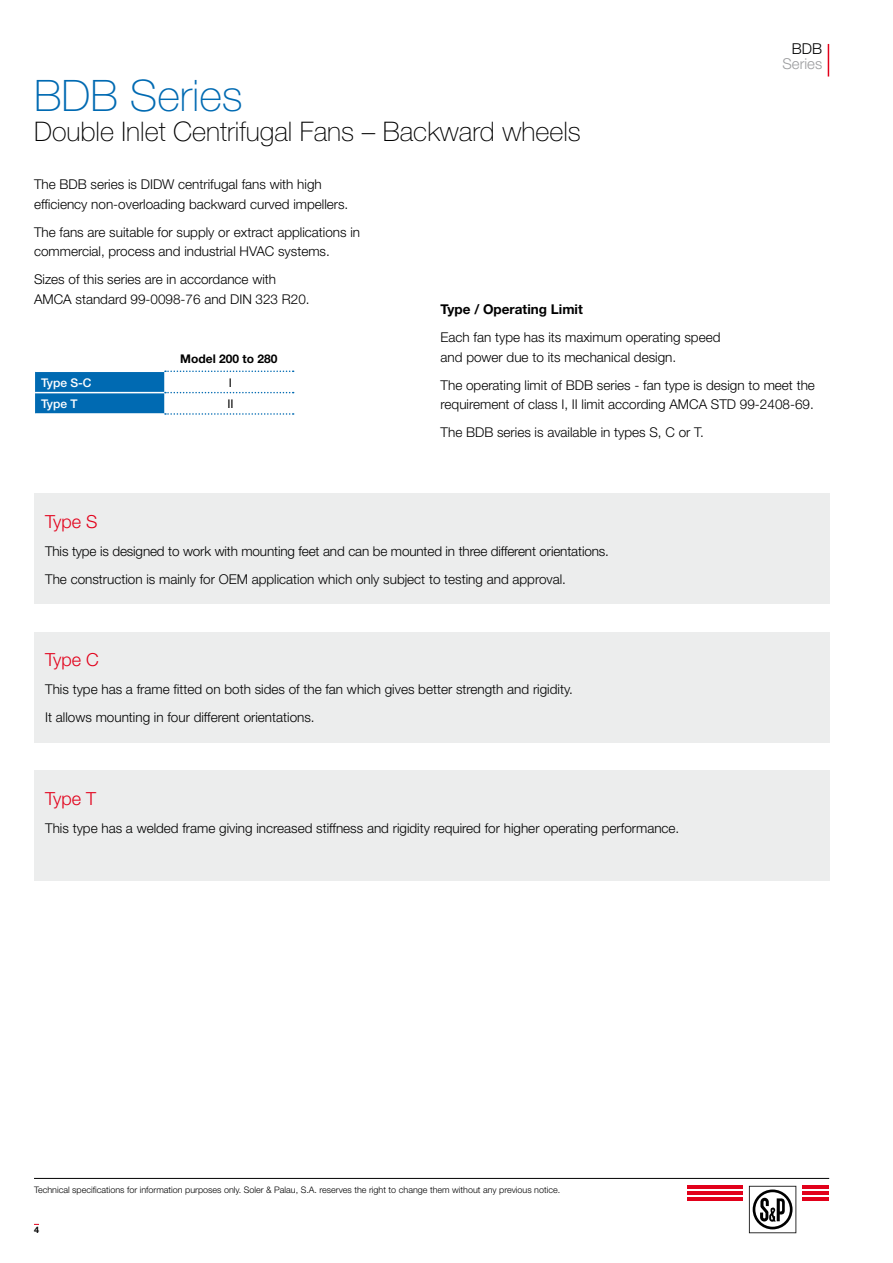
<style>
.page{position:relative;width:893px;height:1263px;background:#fff}
.page>*{position:absolute;margin:0;border:0;box-sizing:border-box;transform-origin:0 0}
.t1{font:100 43.5px "Helvetica Neue";color:#006ab2}
.t2{font:100 27px "Helvetica Neue";color:#000}
.t3{font:300 18px "Helvetica Neue";color:#e2001a}
.t4{font:300 15px "Helvetica Neue";color:#9c9d9f}
.t5{font:300 15px "Helvetica Neue";color:#000}
.t6{font:300 13.5px/19.5px "Helvetica Neue";color:#000}
.t7{font:700 13.5px "Helvetica Neue";color:#000}
.t8{font:700 12px "Helvetica Neue";color:#000}
.t9{font:500 12px "Helvetica Neue";color:#fff}
.t10{font:12px "Helvetica Neue";color:#000}
.t11{font:300 9px "Helvetica Neue";color:#000}
.t12{font:700 9px "Helvetica Neue";color:#000}
</style>
<div class="page">
<hr style="left:34px;top:1178px;width:795px;height:1px;background:#000">
<hr style="left:803px;top:1186px;width:26px;height:3px;background:#e2001a">
<hr style="left:803px;top:1192px;width:26px;height:3px;background:#e2001a">
<hr style="left:803px;top:1198px;width:26px;height:3px;background:#e2001a">
<hr style="left:687px;top:1186px;width:55px;height:3px;background:#e2001a">
<hr style="left:687px;top:1192px;width:55px;height:3px;background:#e2001a">
<hr style="left:687px;top:1198px;width:55px;height:3px;background:#e2001a">
<svg style="left:749px;top:1186px;width:47px;height:47px"></svg>
<hr style="left:828px;top:44px;width:1px;height:33px;background:#e2001a">
<svg style="left:35px;top:370px;width:259px;height:45px"></svg>
<div style="left:34px;top:493px;width:795px;height:111px;background:#eceded"></div>
<div style="left:34px;top:632px;width:795px;height:110px;background:#eceded"></div>
<div style="left:34px;top:770px;width:795px;height:111px;background:#eceded"></div>
<p class="t5" style="left:792px;top:40px;width:32px">BDB</p>
<p class="t4" style="left:782px;top:55px;width:41px">Series</p>
<h1 class="t1" style="left:34px;top:71px;width:210px">BDB Series</h1>
<h2 class="t2" style="left:34px;top:116px;width:548px">Double Inlet Centrifugal Fans – Backward wheels</h2>
<p class="t6" style="left:34px;top:174px;width:316px">The BDB series is DIDW centrifugal fans with high efficiency non-overloading backward curved impellers.</p>
<p class="t6" style="left:34px;top:222px;width:328px">The fans are suitable for supply or extract applications in commercial, process and industrial HVAC systems.</p>
<p class="t6" style="left:34px;top:269px;width:277px">Sizes of this series are in accordance with<br>AMCA standard 99-0098-76 and DIN 323 R20.</p>
<p class="t7" style="left:441px;top:301px;width:144px">Type / Operating Limit</p>
<p class="t6" style="left:441px;top:327px;width:281px">Each fan type has its maximum operating speed and power due to its mechanical design.</p>
<p class="t6" style="left:441px;top:375px;width:376px">The operating limit of BDB series - fan type is design to meet the requirement of class I, II limit according AMCA STD 99-2408-69.</p>
<p class="t6" style="left:441px;top:422px;width:265px">The BDB series is available in types S, C or T.</p>
<p class="t8" style="left:180px;top:351px;width:99px">Model 200 to 280</p>
<p class="t9" style="left:41px;top:375px;width:52px">Type S-C</p>
<p class="t10" style="left:229px;top:375px;width:5px">I</p>
<p class="t9" style="left:41px;top:397px;width:38px">Type T</p>
<p class="t10" style="left:227px;top:397px;width:8px">II</p>
<h3 class="t3" style="left:45px;top:510px;width:54px">Type S</h3>
<p class="t6" style="left:45px;top:536px;width:565px;line-height:28px">This type is designed to work with mounting feet and can be mounted in three different orientations.<br>The construction is mainly for OEM application which only subject to testing and approval.</p>
<h3 class="t3" style="left:45px;top:649px;width:55px">Type C</h3>
<p class="t6" style="left:45px;top:675px;width:529px;line-height:28px">This type has a frame fitted on both sides of the fan which gives better strength and rigidity.<br>It allows mounting in four different orientations.</p>
<h3 class="t3" style="left:45px;top:787px;width:53px">Type T</h3>
<p class="t6" style="left:45px;top:818px;width:636px">This type has a welded frame giving increased stiffness and rigidity required for higher operating performance.</p>
<p class="t11" style="left:34px;top:1184px;width:528px">Technical specifications for information purposes only. Soler &amp; Palau, S.A. reserves the right to change them without any previous notice.</p>
<p class="t12" style="left:34px;top:1224px;width:7px">4</p>
</div>
